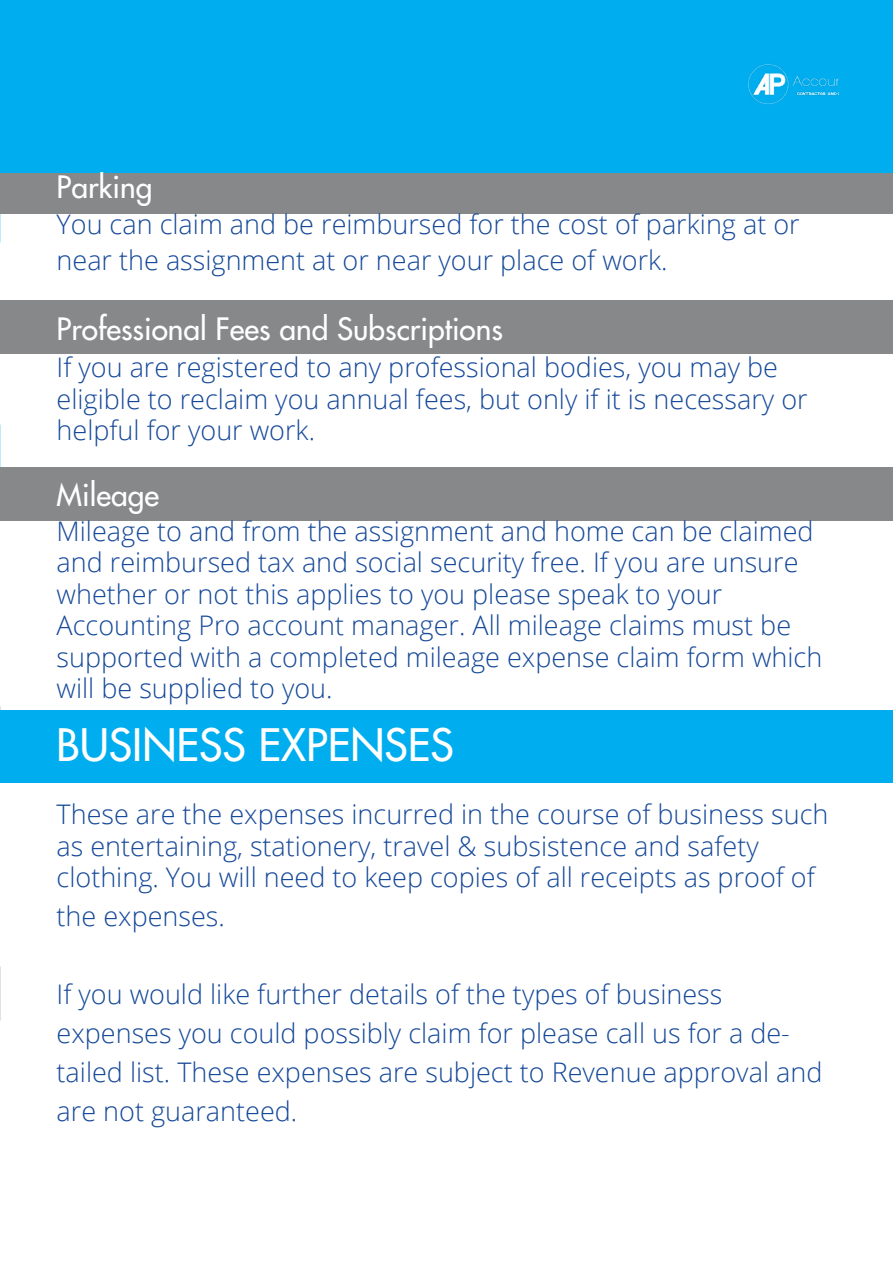
<style>
.page{position:relative;width:893px;height:1263px;background:#fff}
.page>*{position:absolute;margin:0;border:0;box-sizing:border-box;transform-origin:0 0}
.t1{font:43.5px "Futura";color:#fff}
.t2{font:30px "Futura";color:#fff}
.t3{font:300 27px/31.5px "Open Sans";color:#164999}
</style>
<div class="page">
<div style="left:0;top:159px;width:893px;height:54px;background:#86888a"></div>
<div style="left:0;top:467px;width:893px;height:53px;background:#86888a"></div>
<div style="left:0;top:300px;width:893px;height:53px;background:#86888a"></div>
<div style="left:0;top:0;width:893px;height:172px;background:#00aeef"></div>
<div style="left:0;top:710px;width:893px;height:72px;background:#00aeef"></div>
<img style="left:748px;top:64px;width:91px;height:41px">
<p class="t2" style="left:57px;top:169px;width:97px">Parking</p>
<p class="t3" style="left:57px;top:206px;width:745px;line-height:36px">You can claim and be reimbursed for the cost of parking at or near the assignment at or near your place of work.</p>
<p class="t2" style="left:57px;top:310px;width:448px">Professional Fees and Subscriptions</p>
<p class="t3" style="left:57px;top:351px;width:753px">If you are registered to any professional bodies, you may be eligible to reclaim you annual fees, but only if it is necessary or helpful for your work.</p>
<p class="t2" style="left:57px;top:476px;width:104px">Mileage</p>
<p class="t3" style="left:57px;top:514px;width:767px">Mileage to and from the assignment and home can be claimed and reimbursed tax and social security free. If you are unsure whether or not this applies to you please speak to your Accounting Pro account manager. All mileage claims must be supported with a completed mileage expense claim form which will be supplied to you.</p>
<h1 class="t1" style="left:57px;top:718px;width:399px">BUSINESS EXPENSES</h1>
<p class="t3" style="left:57px;top:798px;width:773px">These are the expenses incurred in the course of business such as entertaining, stationery, travel &amp; subsistence and safety clothing. You will need to keep copies of all receipts as proof of</p>
<p class="t3" style="left:57px;top:900px;width:170px">the expenses.</p>
<p class="t3" style="left:57px;top:974px;width:767px;line-height:39px">If you would like further details of the types of business expenses you could possibly claim for please call us for a de&shy;tailed list. These expenses are subject to Revenue approval and are not guaranteed.</p>
</div>
